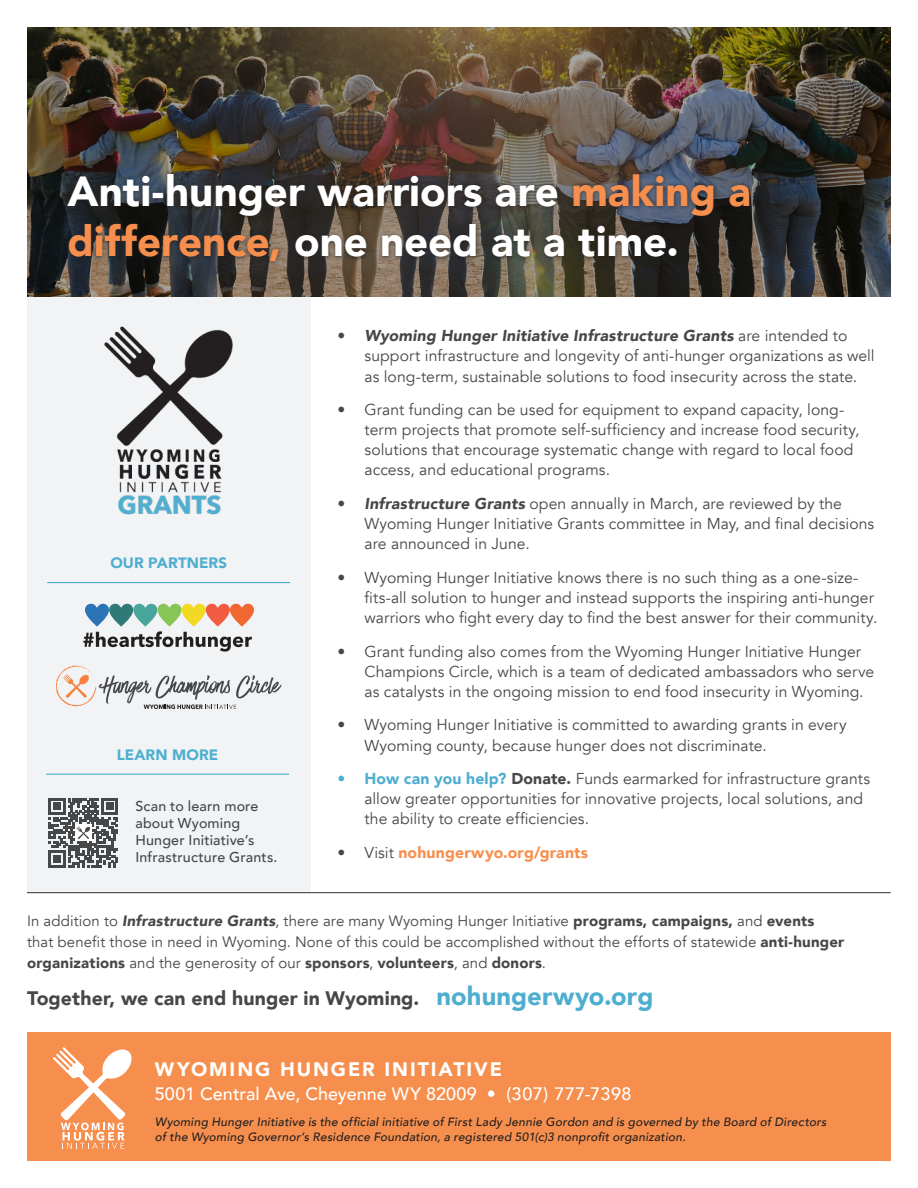
<style>
.page{position:relative;width:918px;height:1188px;background:#fff}
.page>*{position:absolute;margin:0;border:0;box-sizing:border-box;transform-origin:0 0}
.t1{font:900 42px/50.4px "Avenir";color:#fff}
.subhead{font:900 19.5px "Avenir";letter-spacing:.005em;color:#464748}
.t2{font:900 19.5px "Avenir";letter-spacing:.1em;color:#fff}
.t3{font:500 18px "Avenir";letter-spacing:.005em;color:#fff}
.t4{font:15.75px/20.1px "Avenir";letter-spacing:.005em;color:#464748}
.t5{font:900 15.75px "Avenir";letter-spacing:.01em;color:#f68f4e}
.subhead-2{font:15px/21px "Avenir";letter-spacing:.005em;color:#464748}
.subhead-3{font:900 15px "Avenir";letter-spacing:.005em;color:#4eaed0}
.t6{font:500 14.25px/17.1px "Avenir";letter-spacing:.01em;color:#464748}
.body{font:italic 500 12px/15px "Avenir";letter-spacing:.02em;color:#231f20}
.s1{color:#f68f4e}
.s2{font-weight:900}
.s3{font-weight:900;font-style:italic}
.s4{font-weight:900;color:#4eaed0}
.s5{font-weight:400;color:#464748}
.s6{font-size:25.5px;color:#4eaed0}
</style>
<div class="page">
<div style="left:27px;top:297px;width:283px;height:595px;background:#f2f3f4"></div>
<img style="left:27px;top:27px;width:864px;height:270px">
<hr style="left:27px;top:892px;width:864px;height:1px;background:#464748">
<div style="left:27px;top:1033px;width:864px;height:128px;background:#f68f4e"></div>
<svg style="left:53px;top:1047px;width:79px;height:102px"></svg>
<div style="left:62px;top:169px;width:693px;height:97px;background:#231f20;opacity:.6"></div>
<svg style="left:49px;top:798px;width:69px;height:69px"></svg>
<hr style="left:46px;top:774px;width:243px;height:1px;background:#4eaed0">
<img style="left:104px;top:326px;width:129px;height:189px">
<hr style="left:47px;top:582px;width:243px;height:1px;background:#4eaed0">
<svg style="left:56px;top:665px;width:226px;height:44px"></svg>
<svg style="left:83px;top:604px;width:171px;height:48px"></svg>
<p class="t1" style="left:68px;top:165px;width:685px">Anti-hunger warriors are <span class="s1">making a difference,</span> one need at a time.</p>
<p class="subhead-3" style="left:110px;top:550px;width:118px">OUR PARTNERS</p>
<p class="subhead-3" style="left:117px;top:742px;width:103px">LEARN MORE</p>
<p class="t6" style="left:135px;top:797px;width:144px">Scan to learn more about Wyoming<br>Hunger Initiative’s<br>Infrastructure Grants.</p>
<p class="t4" style="left:364px;top:326px;width:512px;text-indent:-27px"><span class="s2">•</span> <span class="s3">Wyoming Hunger Initiative Infrastructure Grants</span> are intended to support infrastructure and longevity of anti-hunger organizations as well as long-term, sustainable solutions to food insecurity across the state.</p>
<p class="t4" style="left:364px;top:400px;width:497px;text-indent:-27px">• Grant funding can be used for equipment to expand capacity, long&shy;term projects that promote self-sufficiency and increase food security, solutions that encourage systematic change with regard to local food access, and educational programs.</p>
<p class="t4" style="left:364px;top:494px;width:511px;text-indent:-27px"><span class="s2">•</span> <span class="s3">Infrastructure Grants</span> open annually in March, are reviewed by the<br>Wyoming Hunger Initiative Grants committee in May, and final decisions are announced in June.</p>
<p class="t4" style="left:364px;top:568px;width:514px;text-indent:-27px">• Wyoming Hunger Initiative knows there is no such thing as a one-size&shy;fits-all solution to hunger and instead supports the inspiring anti-hunger warriors who fight every day to find the best answer for their community.</p>
<p class="t4" style="left:364px;top:641px;width:511px;text-indent:-27px">• Grant funding also comes from the Wyoming Hunger Initiative Hunger<br>Champions Circle, which is a team of dedicated ambassadors who serve as catalysts in the ongoing mission to end food insecurity in Wyoming.</p>
<p class="t4" style="left:364px;top:715px;width:484px;text-indent:-27px">• Wyoming Hunger Initiative is committed to awarding grants in every<br>Wyoming county, because hunger does not discriminate.</p>
<p class="t4" style="left:364px;top:769px;width:507px;text-indent:-27px"><span class="s4">• How can you help?</span> <span class="s2">Donate.</span> Funds earmarked for infrastructure grants allow greater opportunities for innovative projects, local solutions, and the ability to create efficiencies.</p>
<p class="t5" style="left:338px;top:839px;width:252px"><span class="s5">• Visit</span> nohungerwyo.org/grants</p>
<p class="subhead-2" style="left:27px;top:910px;width:819px">In addition to <span class="s3">Infrastructure Grants</span>, there are many Wyoming Hunger Initiative <span class="s2">programs, campaigns,</span> and <span class="s2">events </span>that benefit those in need in Wyoming. None of this could be accomplished without the efforts of statewide <span class="s2">anti-hunger organizations</span> and the generosity of our <span class="s2">sponsors</span>, <span class="s2">volunteers</span>, and <span class="s2">donors</span>.</p>
<p class="subhead" style="left:27px;top:981px;width:628px">Together, we can end hunger in Wyoming. <span class="s6">nohungerwyo.org</span></p>
<p class="t2" style="left:155px;top:1053px;width:349px">WYOMING HUNGER INITIATIVE</p>
<p class="t3" style="left:155px;top:1078px;width:478px">5001 Central Ave, Cheyenne WY 82009 • (307) 777-7398</p>
<p class="body" style="left:155px;top:1115px;width:673px">Wyoming Hunger Initiative is the official initiative of First Lady Jennie Gordon and is governed by the Board of Directors of the Wyoming Governor’s Residence Foundation, a registered 501(c)3 nonprofit organization.</p>
</div>
